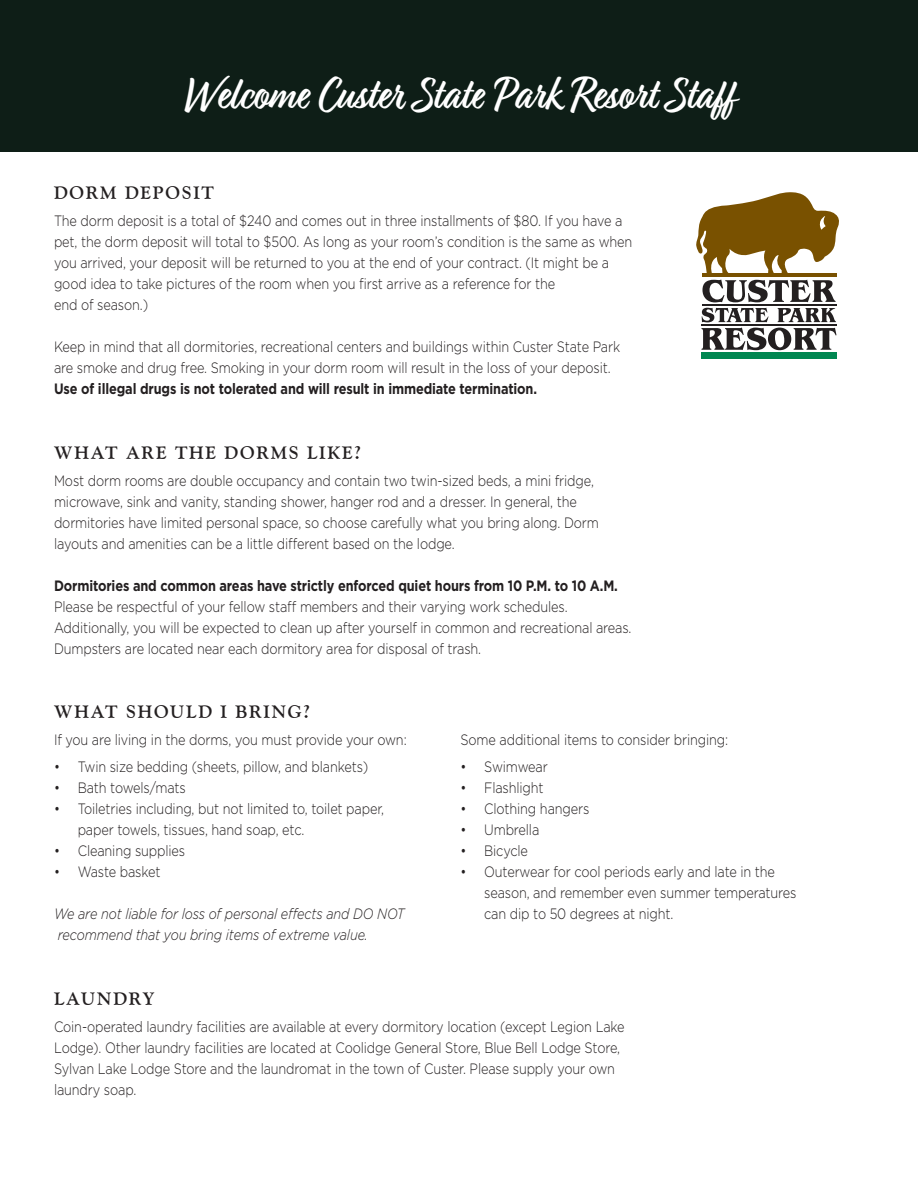
<style>
.page{position:relative;width:918px;height:1188px;background:#fff}
.page>*{position:absolute;margin:0;border:0;box-sizing:border-box;transform-origin:0 0}
.t1{font:700 48px "Relation";color:#fff;scale:.85 1}
.t2{font:700 18px "Goudy Old Style BT";letter-spacing:.1em;color:#231f20}
.t3{font:300 15px/21px "Gotham";letter-spacing:-.01em;color:#231f20;scale:.85 1}
.t4{font:italic 300 15px "Gotham";letter-spacing:-.01em;color:#231f20;scale:.85 1}
.t5{font:700 15px "Gotham";letter-spacing:-.01em;color:#231f20;scale:.85 1}
.s1{font-weight:700}
</style>
<div class="page">
<div style="left:0;top:0;width:918px;height:151px;background:#0e1e17"></div>
<svg style="left:702px;top:308px;width:135px;height:42px"></svg>
<div style="left:701px;top:352px;width:135px;height:6px;background:#008751"></div>
<hr style="left:702px;top:304px;width:135px;height:1px;background:#231f20">
<hr style="left:702px;top:324px;width:135px;height:1px;background:#231f20">
<svg style="left:696px;top:192px;width:143px;height:110px"></svg>
<p class="t1" style="left:184px;top:66px;width:649px">Welcome Custer State Park Resort Staff</p>
<p class="t2" style="left:54px;top:182px;width:162px">DORM DEPOSIT</p>
<p class="t3" style="left:54px;top:210px;width:682px">The dorm deposit is a total of $240 and comes out in three installments of $80. If you have a pet, the dorm deposit will total to $500. As long as your room’s condition is the same as when you arrived, your deposit will be returned to you at the end of your contract. (It might be a good idea to take pictures of the room when you first arrive as a reference for the</p>
<p class="t3" style="left:54px;top:294px;width:112px">end of season.)</p>
<p class="t3" style="left:54px;top:336px;width:668px">Keep in mind that all dormitories, recreational centers and buildings within Custer State Park are smoke and drug free. Smoking in your dorm room will result in the loss of your deposit.<br><span class="s1">Use of illegal drugs is not tolerated and will result in immediate termination.</span></p>
<p class="t2" style="left:54px;top:441px;width:309px">WHAT ARE THE DORMS LIKE?</p>
<p class="t3" style="left:54px;top:469px;width:643px">Most dorm rooms are double occupancy and contain two twin-sized beds, a mini fridge, microwave, sink and vanity, standing shower, hanger rod and a dresser. In general, the dormitories have limited personal space, so choose carefully what you bring along. Dorm layouts and amenities can be a little different based on the lodge.</p>
<p class="t5" style="left:54px;top:575px;width:665px">Dormitories and common areas have strictly enforced quiet hours from 10 P.M. to 10 A.M.</p>
<p class="t3" style="left:54px;top:595px;width:681px">Please be respectful of your fellow staff members and their varying work schedules.<br>Additionally, you will be expected to clean up after yourself in common and recreational areas.<br>Dumpsters are located near each dormitory area for disposal of trash.</p>
<p class="t2" style="left:54px;top:700px;width:258px">WHAT SHOULD I BRING?</p>
<p class="t3" style="left:54px;top:728px;width:416px">If you are living in the dorms, you must provide your own:</p>
<p class="t3" style="left:54px;top:755px;width:371px">• Twin size bedding (sheets, pillow, and blankets)</p>
<p class="t3" style="left:54px;top:776px;width:157px">• Bath towels/mats</p>
<p class="t3" style="left:54px;top:797px;width:390px">• Toiletries including, but not limited to, toilet paper,</p>
<p class="t3" style="left:78px;top:818px;width:268px">paper towels, tissues, hand soap, etc.</p>
<p class="t3" style="left:54px;top:839px;width:156px">• Cleaning supplies</p>
<p class="t3" style="left:54px;top:860px;width:127px">• Waste basket</p>
<p class="t4" style="left:54px;top:904px;width:414px">We are not liable for loss of personal effects and DO NOT</p>
<p class="t4" style="left:58px;top:925px;width:366px">recommend that you bring items of extreme value.</p>
<p class="t3" style="left:460px;top:729px;width:316px">Some additional items to consider bringing:</p>
<p class="t3" style="left:460px;top:756px;width:104px">• Swimwear</p>
<p class="t3" style="left:460px;top:777px;width:99px">• Flashlight</p>
<p class="t3" style="left:460px;top:798px;width:153px">• Clothing hangers</p>
<p class="t3" style="left:460px;top:819px;width:94px">• Umbrella</p>
<p class="t3" style="left:460px;top:840px;width:81px">• Bicycle</p>
<p class="t3" style="left:460px;top:861px;width:372px">• Outerwear for cool periods early and late in the</p>
<p class="t3" style="left:484px;top:882px;width:369px">season, and remember even summer temperatures</p>
<p class="t3" style="left:484px;top:903px;width:224px">can dip to 50 degrees at night.</p>
<p class="t2" style="left:54px;top:987px;width:102px">LAUNDRY</p>
<p class="t3" style="left:54px;top:1015px;width:673px">Coin-operated laundry facilities are available at every dormitory location (except Legion Lake Lodge). Other laundry facilities are located at Coolidge General Store, Blue Bell Lodge Store, Sylvan Lake Lodge Store and the laundromat in the town of Custer. Please supply your own laundry soap.</p>
</div>
